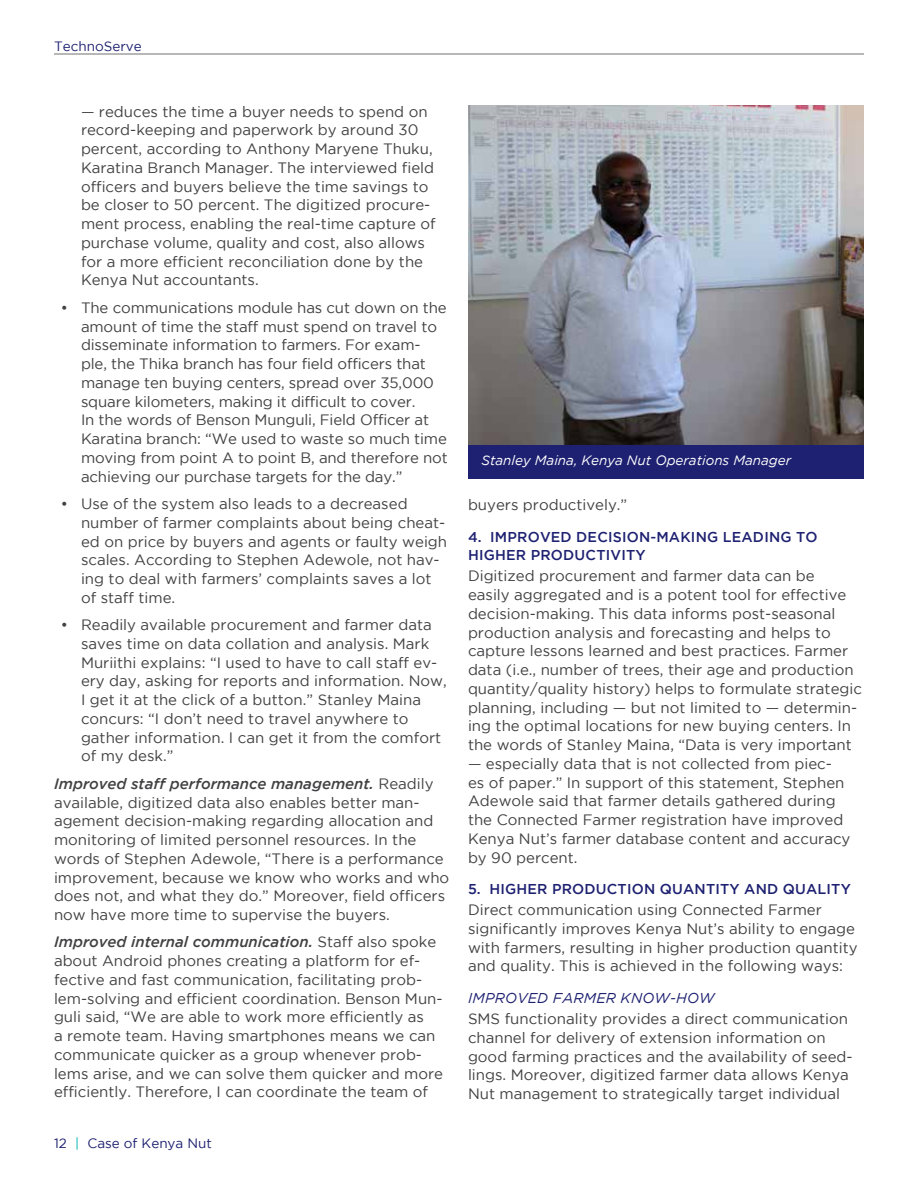
<style>
.page{position:relative;width:918px;height:1188px;background:#fff}
.page>*{position:absolute;margin:0;border:0;box-sizing:border-box;transform-origin:0 0}
.t1{font:15px/18.8px "Gotham";color:#414042}
.t2{font:500 14.25px/18.8px "Gotham";letter-spacing:.015em;color:#1e2171}
.t3{font:italic 14.25px "Gotham";letter-spacing:.015em;color:#1e2171}
.t4{font:italic 13.5px "Gotham";color:#fff}
.t5{font:13.5px "Gotham";color:#1e2171}
.s1{font-weight:500;font-style:italic}
.s2{color:#00b1b0}
</style>
<div class="page">
<hr style="left:54px;top:54px;width:810px;height:1px;background:#717073">
<img style="left:468px;top:105px;width:396px;height:340px">
<div style="left:468px;top:445px;width:396px;height:34px;background:#1e2171"></div>
<p class="t5" style="left:54px;top:39px;width:89px">TechnoServe</p>
<p class="t1" style="left:81px;top:102px;width:356px">— reduces the time a buyer needs to spend on record-keeping and paperwork by around 30 percent, according to Anthony Maryene Thuku, Karatina Branch Manager. The interviewed field officers and buyers believe the time savings to be closer to 50 percent. The digitized procure&shy;ment process, enabling the real-time capture of purchase volume, quality and cost, also allows for a more efficient reconciliation done by the Kenya Nut accountants.</p>
<p class="t1" style="left:81px;top:298px;width:368px;text-indent:-20px">• The communications module has cut down on the amount of time the staff must spend on travel to disseminate information to farmers. For exam&shy;ple, the Thika branch has four field officers that manage ten buying centers, spread over 35,000 square kilometers, making it difficult to cover.<br>In the words of Benson Munguli, Field Officer at Karatina branch: “We used to waste so much time moving from point A to point B, and therefore not achieving our purchase targets for the day.”</p>
<p class="t1" style="left:81px;top:494px;width:368px;text-indent:-20px">• Use of the system also leads to a decreased number of farmer complaints about being cheat&shy;ed on price by buyers and agents or faulty weigh scales. According to Stephen Adewole, not hav&shy;ing to deal with farmers’ complaints saves a lot of staff time.</p>
<p class="t1" style="left:81px;top:615px;width:367px;text-indent:-20px">• Readily available procurement and farmer data saves time on data collation and analysis. Mark Muriithi explains: “I used to have to call staff ev&shy;ery day, asking for reports and information. Now, I get it at the click of a button.” Stanley Maina concurs: “I don’t need to travel anywhere to gather information. I can get it from the comfort of my desk.”</p>
<p class="t1" style="left:54px;top:774px;width:397px"><span class="s1">Improved staff performance management.</span> Readily available, digitized data also enables better man&shy;agement decision-making regarding allocation and monitoring of limited personnel resources. In the words of Stephen Adewole, “There is a performance improvement, because we know who works and who does not, and what they do.” Moreover, field officers now have more time to supervise the buyers.</p>
<p class="t1" style="left:54px;top:933px;width:391px"><span class="s1">Improved internal communication.</span> Staff also spoke about Android phones creating a platform for ef&shy;fective and fast communication, facilitating prob&shy;lem-solving and efficient coordination. Benson Mun&shy;guli said, “We are able to work more efficiently as<br>a remote team. Having smartphones means we can communicate quicker as a group whenever prob&shy;lems arise, and we can solve them quicker and more efficiently. Therefore, I can coordinate the team of</p>
<p class="t5" style="left:54px;top:1136px;width:27px">12 <span class="s2">|</span></p>
<p class="t5" style="left:87px;top:1136px;width:126px">Case of Kenya Nut</p>
<p class="t4" style="left:482px;top:452px;width:311px">Stanley Maina, Kenya Nut Operations Manager</p>
<p class="t1" style="left:468px;top:495px;width:161px">buyers productively.”</p>
<p class="t2" style="left:468px;top:527px;width:351px">4. IMPROVED DECISION-MAKING LEADING TO<br>HIGHER PRODUCTIVITY</p>
<p class="t1" style="left:468px;top:566px;width:396px">Digitized procurement and farmer data can be<br>easily aggregated and is a potent tool for effective decision-making. This data informs post-seasonal production analysis and forecasting and helps to capture lessons learned and best practices. Farmer data (i.e., number of trees, their age and production quantity/quality history) helps to formulate strategic planning, including — but not limited to — determin&shy;ing the optimal locations for new buying centers. In the words of Stanley Maina, “Data is very important</p>
<p class="t1" style="left:468px;top:754px;width:384px">— especially data that is not collected from piec&shy;es of paper.” In support of this statement, Stephen Adewole said that farmer details gathered during the Connected Farmer registration have improved Kenya Nut’s farmer database content and accuracy by 90 percent.</p>
<p class="t2" style="left:468px;top:880px;width:384px">5. HIGHER PRODUCTION QUANTITY AND QUALITY</p>
<p class="t1" style="left:468px;top:900px;width:391px">Direct communication using Connected Farmer significantly improves Kenya Nut’s ability to engage with farmers, resulting in higher production quantity and quality. This is achieved in the following ways:</p>
<p class="t3" style="left:468px;top:990px;width:248px">IMPROVED FARMER KNOW-HOW</p>
<p class="t1" style="left:468px;top:1009px;width:386px">SMS functionality provides a direct communication channel for delivery of extension information on good farming practices and the availability of seed&shy;lings. Moreover, digitized farmer data allows Kenya Nut management to strategically target individual</p>
</div>
